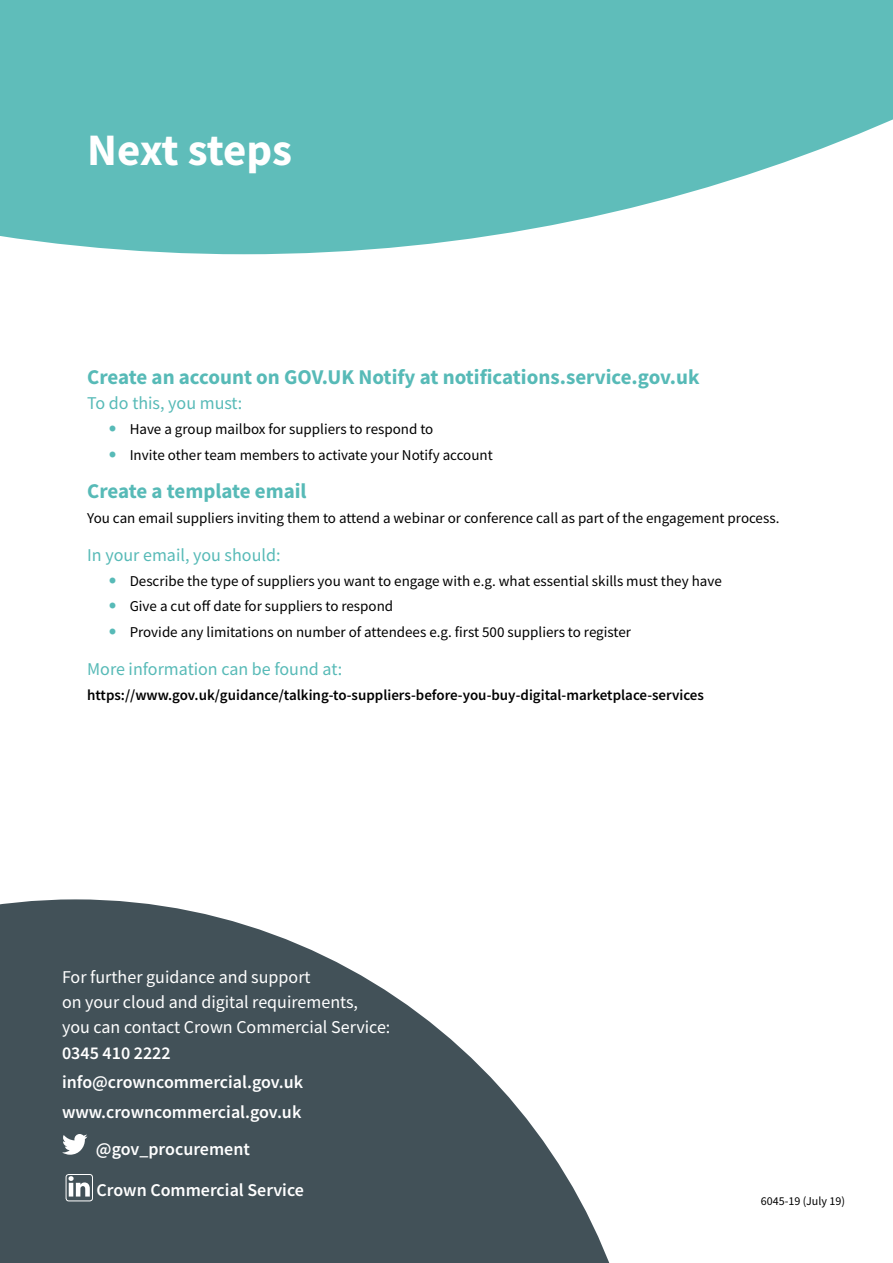
<style>
.page{position:relative;width:893px;height:1263px;background:#fff}
.page>*{position:absolute;margin:0;border:0;box-sizing:border-box;transform-origin:0 0}
.t1{font:700 45px "Source Sans Pro";letter-spacing:-.015em;color:#fff}
.t2{font:700 21px "Source Sans Pro";color:#57bab7}
.t3{font:600 18px/29.4px "Source Sans Pro";color:#fff}
.t4{font:18px/25.2px "Source Sans Pro";color:#fff}
.t5{font:18px "Source Sans Pro";color:#57bab7}
.t6{font:15px/25.2px "Source Sans Pro";color:#000}
.t7{font:600 15px "Source Sans Pro";color:#000}
.t8{font:12px "Source Sans Pro";color:#000}
</style>
<div class="page">
<svg style="left:0;top:0;width:893px;height:254px;background:#74c5c3"></svg>
<svg style="left:0;top:899px;width:610px;height:364px;fill:#425158"></svg>
<svg style="left:62px;top:1134px;width:25px;height:21px"></svg>
<div style="left:66px;top:1174px;width:27px;height:27px;border:1px solid #fff;border-radius:3px"></div>
<svg style="left:68px;top:1176px;width:22px;height:20px"></svg>
<h1 class="t1" style="left:87px;top:120px;width:206px">Next steps</h1>
<h2 class="t2" style="left:87px;top:363px;width:614px">Create an account on GOV.UK Notify at notifications.service.gov.uk</h2>
<p class="t5" style="left:87px;top:392px;width:157px">To do this, you must:</p>
<p class="t6" style="left:130px;top:417px;width:365px">Have a group mailbox for suppliers to respond to<br>Invite other team members to activate your Notify account</p>
<h2 class="t2" style="left:87px;top:476px;width:221px">Create a template email</h2>
<p class="t6" style="left:87px;top:505px;width:694px">You can email suppliers inviting them to attend a webinar or conference call as part of the engagement process.</p>
<p class="t5" style="left:87px;top:543px;width:195px">In your email, you should:</p>
<p class="t6" style="left:130px;top:568px;width:594px">Describe the type of suppliers you want to engage with e.g. what essential skills must they have<br>Give a cut off date for suppliers to respond<br>Provide any limitations on number of attendees e.g. first 500 suppliers to register</p>
<p class="t5" style="left:87px;top:657px;width:256px">More information can be found at:</p>
<p class="t7" style="left:87px;top:685px;width:618px">https://www.gov.uk/guidance/talking-to-suppliers-before-you-buy-digital-marketplace-services</p>
<p class="t4" style="left:62px;top:964px;width:330px">For further guidance and support<br>on your cloud and digital requirements, you can contact Crown Commercial Service:</p>
<p class="t3" style="left:62px;top:1038px;width:243px">0345 410 2222 info@crowncommercial.gov.uk www.crowncommercial.gov.uk</p>
<p class="t3" style="left:96px;top:1134px;width:155px">@gov_procurement</p>
<p class="t3" style="left:97px;top:1175px;width:209px">Crown Commercial Service</p>
<p class="t8" style="left:761px;top:1193px;width:86px">6045-19 (July 19)</p>
</div>
